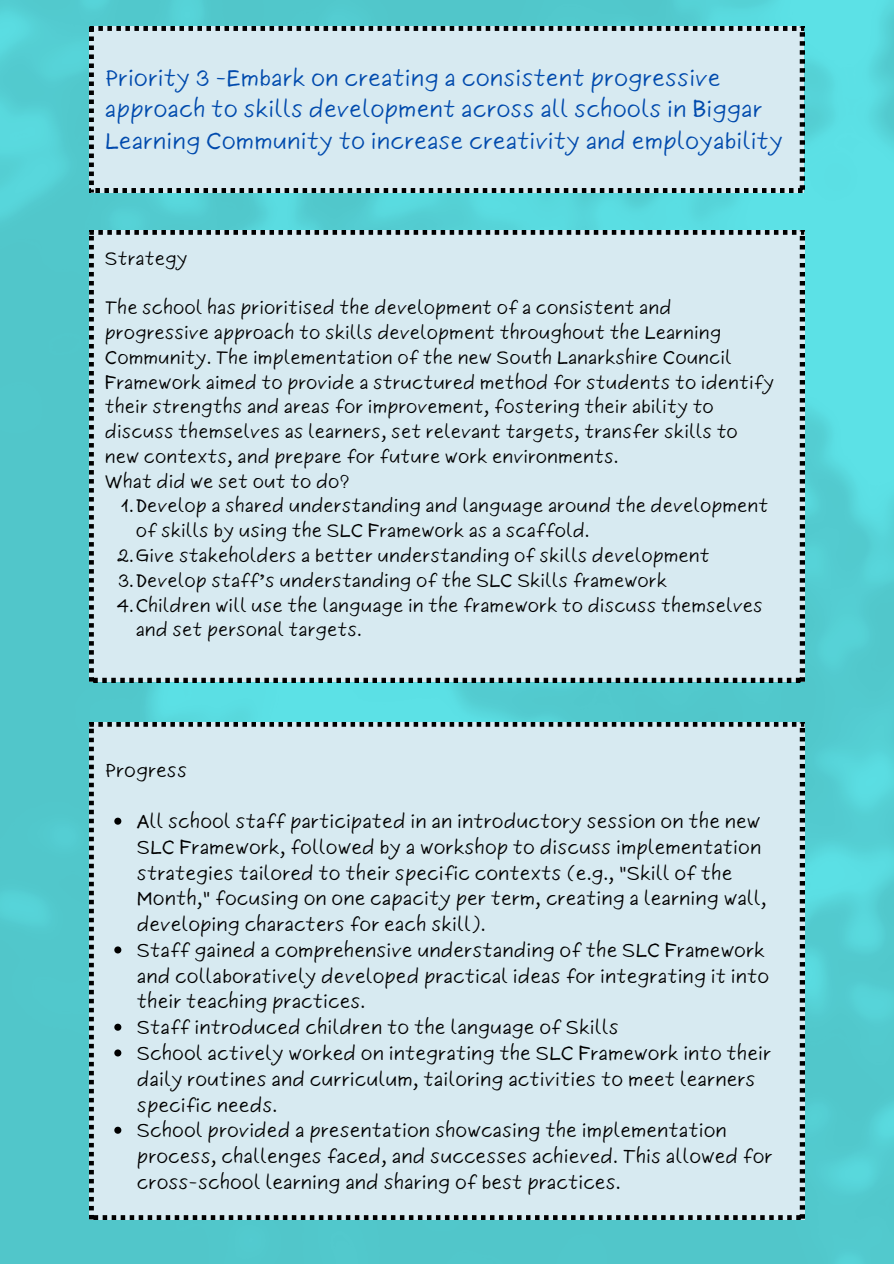
<style>
.page{position:relative;width:894px;height:1264px;background:#fff}
.page>*{position:absolute;margin:0;border:0;box-sizing:border-box;transform-origin:0 0}
.t1{font:22.5px/31.5px "Six Hands Marker";color:#004aad}
.t2{font:18.75px/25.8px "Six Hands Marker";color:#000}
.t3{font:18px/24.8px "Six Hands Marker";color:#000}
</style>
<div class="page">
<img style="left:0;top:0;width:893px;height:1263px">
<div style="left:89px;top:26px;width:715px;height:166px;background:#d7eaf1"></div>
<div style="left:89px;top:230px;width:715px;height:452px;background:#d7eaf1"></div>
<div style="left:89px;top:722px;width:715px;height:497px;background:#d7eaf1"></div>
<svg style="left:114px;top:817px;width:7px;height:7px"></svg>
<svg style="left:114px;top:946px;width:7px;height:7px"></svg>
<svg style="left:114px;top:1023px;width:7px;height:7px"></svg>
<svg style="left:114px;top:1049px;width:7px;height:7px"></svg>
<svg style="left:114px;top:1126px;width:7px;height:7px"></svg>
<h1 class="t1" style="left:105px;top:62px;width:679px">Priority 3 -Embark on creating a consistent progressive approach to skills development across all schools in Biggar<br>Learning Community to increase creativity and employability</h1>
<p class="t3" style="left:105px;top:246px;width:84px">Strategy</p>
<p class="t3" style="left:105px;top:295px;width:670px">The school has prioritised the development of a consistent and progressive approach to skills development throughout the Learning Community. The implementation of the new South Lanarkshire Council Framework aimed to provide a structured method for students to identify their strengths and areas for improvement, fostering their ability to discuss themselves as learners, set relevant targets, transfer skills to new contexts, and prepare for future work environments.</p>
<p class="t3" style="left:105px;top:469px;width:246px">What did we set out to do?</p>
<p class="t3" style="left:136px;top:493px;width:634px;text-indent:-15px">1.Develop a shared understanding and language around the development of skills by using the SLC Framework as a scaffold.</p>
<p class="t3" style="left:117px;top:543px;width:594px">2.Give stakeholders a better understanding of skills development</p>
<p class="t3" style="left:118px;top:568px;width:550px">3.Develop staff’s understanding of the SLC Skills framework</p>
<p class="t3" style="left:117px;top:592px;width:647px">4.Children will use the language in the framework to discuss themselves</p>
<p class="t3" style="left:136px;top:617px;width:228px">and set personal targets.</p>
<p class="t2" style="left:105px;top:757px;width:84px">Progress</p>
<p class="t2" style="left:137px;top:808px;width:631px">All school staff participated in an introductory session on the new SLC Framework, followed by a workshop to discuss implementation strategies tailored to their specific contexts (e.g., "Skill of the Month," focusing on one capacity per term, creating a learning wall, developing characters for each skill).</p>
<p class="t2" style="left:137px;top:937px;width:633px">Staff gained a comprehensive understanding of the SLC Framework and collaboratively developed practical ideas for integrating it into their teaching practices.</p>
<p class="t2" style="left:137px;top:1014px;width:483px">Staff introduced children to the language of Skills</p>
<p class="t2" style="left:137px;top:1040px;width:635px">School actively worked on integrating the SLC Framework into their daily routines and curriculum, tailoring activities to meet learners specific needs.</p>
<p class="t2" style="left:137px;top:1117px;width:637px">School provided a presentation showcasing the implementation process, challenges faced, and successes achieved. This allowed for cross-school learning and sharing of best practices.</p>
</div>
